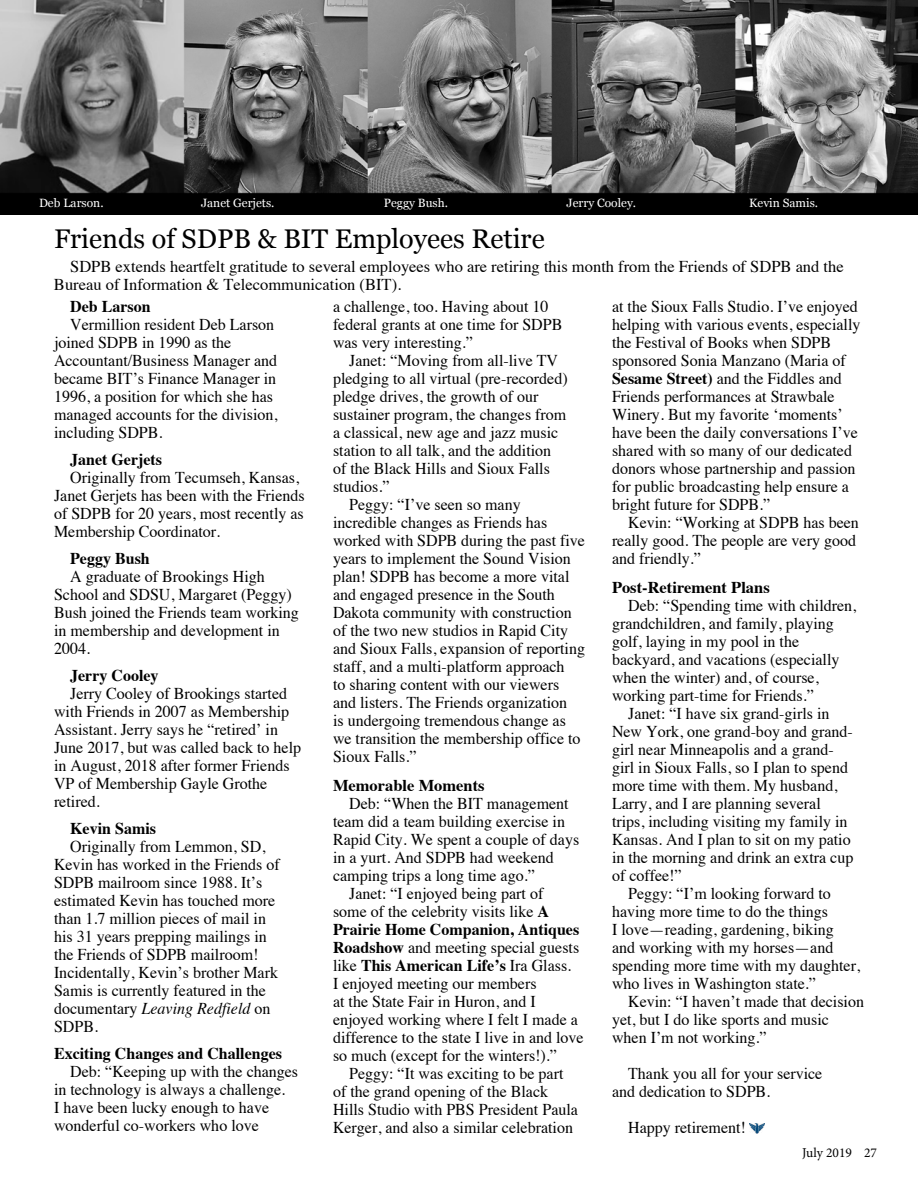
<style>
.page{position:relative;width:918px;height:1188px;background:#fff}
.page>*{position:absolute;margin:0;border:0;box-sizing:border-box;transform-origin:0 0}
.t1{font:27px "Georgia";color:#000}
.t2{font:16.5px/18px "Times";color:#000}
.t3{font:700 16.5px "Times";color:#000}
.t4{font:13.5px "Minion Pro";color:#000}
.t5{font:12px "Georgia";color:#fff}
.s1{font-style:italic}
.s2{font-weight:700}
.s3{font-weight:400}
</style>
<div class="page">
<img style="left:750px;top:1124px;width:15px;height:9px">
<img style="left:0;top:0;width:918px;height:215px">
<p class="t5" style="left:39px;top:194px;width:66px">Deb Larson.</p>
<p class="t5" style="left:201px;top:194px;width:75px">Janet Gerjets.</p>
<p class="t5" style="left:384px;top:194px;width:66px">Peggy Bush.</p>
<p class="t5" style="left:567px;top:194px;width:71px">Jerry Cooley.</p>
<p class="t5" style="left:749px;top:194px;width:70px">Kevin Samis.</p>
<h1 class="t1" style="left:54px;top:219px;width:492px">Friends of SDPB &amp; BIT Employees Retire</h1>
<p class="t2" style="left:54px;top:256px;width:791px;text-indent:16px">SDPB extends heartfelt gratitude to several employees who are retiring this month from the Friends of SDPB and the<br>Bureau of Information &amp; Telecommunication (BIT).</p>
<p class="t3" style="left:70px;top:291px;width:82px">Deb Larson</p>
<p class="t2" style="left:54px;top:314px;width:225px;text-indent:16px">Vermillion resident Deb Larson joined SDPB in 1990 as the<br>Accountant/Business Manager and became BIT’s Finance Manager in<br>1996, a position for which she has managed accounts for the division, including SDPB.</p>
<p class="t3" style="left:70px;top:444px;width:93px">Janet Gerjets</p>
<p class="t2" style="left:54px;top:467px;width:252px;text-indent:16px">Originally from Tecumseh, Kansas, Janet Gerjets has been with the Friends of SDPB for 20 years, most recently as Membership Coordinator.</p>
<p class="t3" style="left:70px;top:543px;width:81px">Peggy Bush</p>
<p class="t2" style="left:54px;top:566px;width:246px;text-indent:16px">A graduate of Brookings High<br>School and SDSU, Margaret (Peggy)<br>Bush joined the Friends team working in membership and development in<br>2004.</p>
<p class="t3" style="left:70px;top:660px;width:90px">Jerry Cooley</p>
<p class="t2" style="left:54px;top:683px;width:249px;text-indent:16px">Jerry Cooley of Brookings started with Friends in 2007 as Membership<br>Assistant. Jerry says he “retired’ in<br>June 2017, but was called back to help in August, 2018 after former Friends<br>VP of Membership Gayle Grothe retired.</p>
<p class="t3" style="left:70px;top:813px;width:87px">Kevin Samis</p>
<p class="t2" style="left:54px;top:836px;width:227px;text-indent:16px">Originally from Lemmon, SD,<br>Kevin has worked in the Friends of<br>SDPB mailroom since 1988. It’s estimated Kevin has touched more than 1.7 million pieces of mail in his 31 years prepping mailings in the Friends of SDPB mailroom!<br>Incidentally, Kevin’s brother Mark<br>Samis is currently featured in the documentary <span class="s1">Leaving Redfield</span> on<br>SDPB.</p>
<p class="t3" style="left:54px;top:1038px;width:230px">Exciting Changes and Challenges</p>
<p class="t2" style="left:54px;top:1061px;width:246px;text-indent:16px">Deb: “Keeping up with the changes in technology is always a challenge.<br>I have been lucky enough to have wonderful co-workers who love</p>
<p class="t2" style="left:333px;top:296px;width:231px">a challenge, too. Having about 10 federal grants at one time for SDPB was very interesting.”</p>
<p class="t2" style="left:349px;top:350px;width:210px">Janet: “Moving from all-live TV</p>
<p class="t2" style="left:333px;top:368px;width:236px">pledging to all virtual (pre-recorded)</p>
<p class="t2" style="left:333px;top:386px;width:207px">pledge drives, the growth of our</p>
<p class="t2" style="left:333px;top:404px;width:235px">sustainer program, the changes from</p>
<p class="t2" style="left:333px;top:422px;width:227px">a classical, new age and jazz music</p>
<p class="t2" style="left:333px;top:440px;width:220px">station to all talk, and the addition</p>
<p class="t2" style="left:333px;top:458px;width:218px">of the Black Hills and Sioux Falls</p>
<p class="t2" style="left:333px;top:476px;width:58px">studios.”</p>
<p class="t2" style="left:349px;top:494px;width:173px">Peggy: “I’ve seen so many</p>
<p class="t2" style="left:333px;top:512px;width:216px">incredible changes as Friends has</p>
<p class="t2" style="left:333px;top:530px;width:254px">worked with SDPB during the past five</p>
<p class="t2" style="left:333px;top:548px;width:239px">years to implement the Sound Vision</p>
<p class="t2" style="left:333px;top:566px;width:238px">plan! SDPB has become a more vital</p>
<p class="t2" style="left:333px;top:584px;width:223px">and engaged presence in the South</p>
<p class="t2" style="left:333px;top:602px;width:240px">Dakota community with construction</p>
<p class="t2" style="left:333px;top:620px;width:237px">of the two new studios in Rapid City</p>
<p class="t2" style="left:333px;top:638px;width:254px">and Sioux Falls, expansion of reporting</p>
<p class="t2" style="left:333px;top:656px;width:233px">staff, and a multi-platform approach</p>
<p class="t2" style="left:333px;top:674px;width:228px">to sharing content with our viewers</p>
<p class="t2" style="left:333px;top:692px;width:236px">and listers. The Friends organization</p>
<p class="t2" style="left:333px;top:710px;width:234px">is undergoing tremendous change as</p>
<p class="t2" style="left:333px;top:728px;width:249px">we transition the membership office to</p>
<p class="t2" style="left:333px;top:746px;width:85px">Sioux Falls.”</p>
<p class="t3" style="left:333px;top:770px;width:153px">Memorable Moments</p>
<p class="t2" style="left:349px;top:793px;width:221px">Deb: “When the BIT management</p>
<p class="t2" style="left:333px;top:811px;width:234px">team did a team building exercise in</p>
<p class="t2" style="left:333px;top:829px;width:248px">Rapid City. We spent a couple of days</p>
<p class="t2" style="left:333px;top:847px;width:222px">in a yurt. And SDPB had weekend</p>
<p class="t2" style="left:333px;top:865px;width:203px">camping trips a long time ago.”</p>
<p class="t2" style="left:349px;top:883px;width:196px">Janet: “I enjoyed being part of</p>
<p class="t2" style="left:333px;top:901px;width:218px">some of the celebrity visits like <span class="s2">A</span></p>
<p class="t3" style="left:333px;top:914px;width:248px">Prairie Home Companion, Antiques</p>
<p class="t2" style="left:333px;top:937px;width:248px"><span class="s2">Roadshow</span> and meeting special guests</p>
<p class="t3" style="left:333px;top:950px;width:240px"><span class="s3">like</span> This American Life’s <span class="s3">Ira Glass.</span></p>
<p class="t2" style="left:333px;top:973px;width:205px">I enjoyed meeting our members</p>
<p class="t2" style="left:333px;top:991px;width:204px">at the State Fair in Huron, and I</p>
<p class="t2" style="left:333px;top:1009px;width:246px">enjoyed working where I felt I made a</p>
<p class="t2" style="left:333px;top:1027px;width:252px">difference to the state I live in and love</p>
<p class="t2" style="left:333px;top:1045px;width:226px">so much (except for the winters!).”</p>
<p class="t2" style="left:349px;top:1063px;width:216px">Peggy: “It was exciting to be part</p>
<p class="t2" style="left:333px;top:1081px;width:217px">of the grand opening of the Black</p>
<p class="t2" style="left:333px;top:1099px;width:247px">Hills Studio with PBS President Paula</p>
<p class="t2" style="left:333px;top:1117px;width:242px">Kerger, and also a similar celebration</p>
<p class="t2" style="left:612px;top:296px;width:250px">at the Sioux Falls Studio. I’ve enjoyed helping with various events, especially the Festival of Books when SDPB sponsored Sonia Manzano (Maria of <span class="s2">Sesame Street)</span> and the Fiddles and Friends performances at Strawbale Winery. But my favorite ‘moments’ have been the daily conversations I’ve shared with so many of our dedicated donors whose partnership and passion for public broadcasting help ensure a bright future for SDPB.”</p>
<p class="t2" style="left:612px;top:512px;width:248px;text-indent:16px">Kevin: “Working at SDPB has been really good. The people are very good and friendly.”</p>
<p class="t3" style="left:612px;top:572px;width:159px">Post-Retirement Plans</p>
<p class="t2" style="left:628px;top:595px;width:230px">Deb: “Spending time with children,</p>
<p class="t2" style="left:612px;top:613px;width:223px">grandchildren, and family, playing</p>
<p class="t2" style="left:612px;top:631px;width:189px">golf, laying in my pool in the</p>
<p class="t2" style="left:612px;top:649px;width:229px">backyard, and vacations (especially</p>
<p class="t2" style="left:612px;top:667px;width:208px">when the winter) and, of course,</p>
<p class="t2" style="left:612px;top:685px;width:203px">working part-time for Friends.”</p>
<p class="t2" style="left:628px;top:703px;width:203px">Janet: “I have six grand-girls in</p>
<p class="t2" style="left:612px;top:721px;width:242px">New York, one grand-boy and grand-</p>
<p class="t2" style="left:612px;top:739px;width:223px">girl near Minneapolis and a grand-</p>
<p class="t2" style="left:612px;top:757px;width:238px">girl in Sioux Falls, so I plan to spend</p>
<p class="t2" style="left:612px;top:775px;width:227px">more time with them. My husband,</p>
<p class="t2" style="left:612px;top:793px;width:210px">Larry, and I are planning several</p>
<p class="t2" style="left:612px;top:811px;width:237px">trips, including visiting my family in</p>
<p class="t2" style="left:612px;top:829px;width:240px">Kansas. And I plan to sit on my patio</p>
<p class="t2" style="left:612px;top:847px;width:243px">in the morning and drink an extra cup</p>
<p class="t2" style="left:612px;top:865px;width:71px">of coffee!”</p>
<p class="t2" style="left:628px;top:883px;width:204px">Peggy: “I’m looking forward to</p>
<p class="t2" style="left:612px;top:901px;width:218px">having more time to do the things</p>
<p class="t2" style="left:612px;top:919px;width:223px">I love—reading, gardening, biking</p>
<p class="t2" style="left:612px;top:937px;width:223px">and working with my horses—and</p>
<p class="t2" style="left:612px;top:955px;width:250px">spending more time with my daughter,</p>
<p class="t2" style="left:612px;top:973px;width:206px">who lives in Washington state.”</p>
<p class="t2" style="left:628px;top:991px;width:237px">Kevin: “I haven’t made that decision</p>
<p class="t2" style="left:612px;top:1009px;width:218px">yet, but I do like sports and music</p>
<p class="t2" style="left:612px;top:1027px;width:156px">when I’m not working.”</p>
<p class="t2" style="left:612px;top:1063px;width:212px;text-indent:16px">Thank you all for your service and dedication to SDPB.</p>
<p class="t2" style="left:628px;top:1117px;width:119px">Happy retirement!</p>
<p class="t4" style="left:802px;top:1143px;width:76px">July 2019 27</p>
</div>
